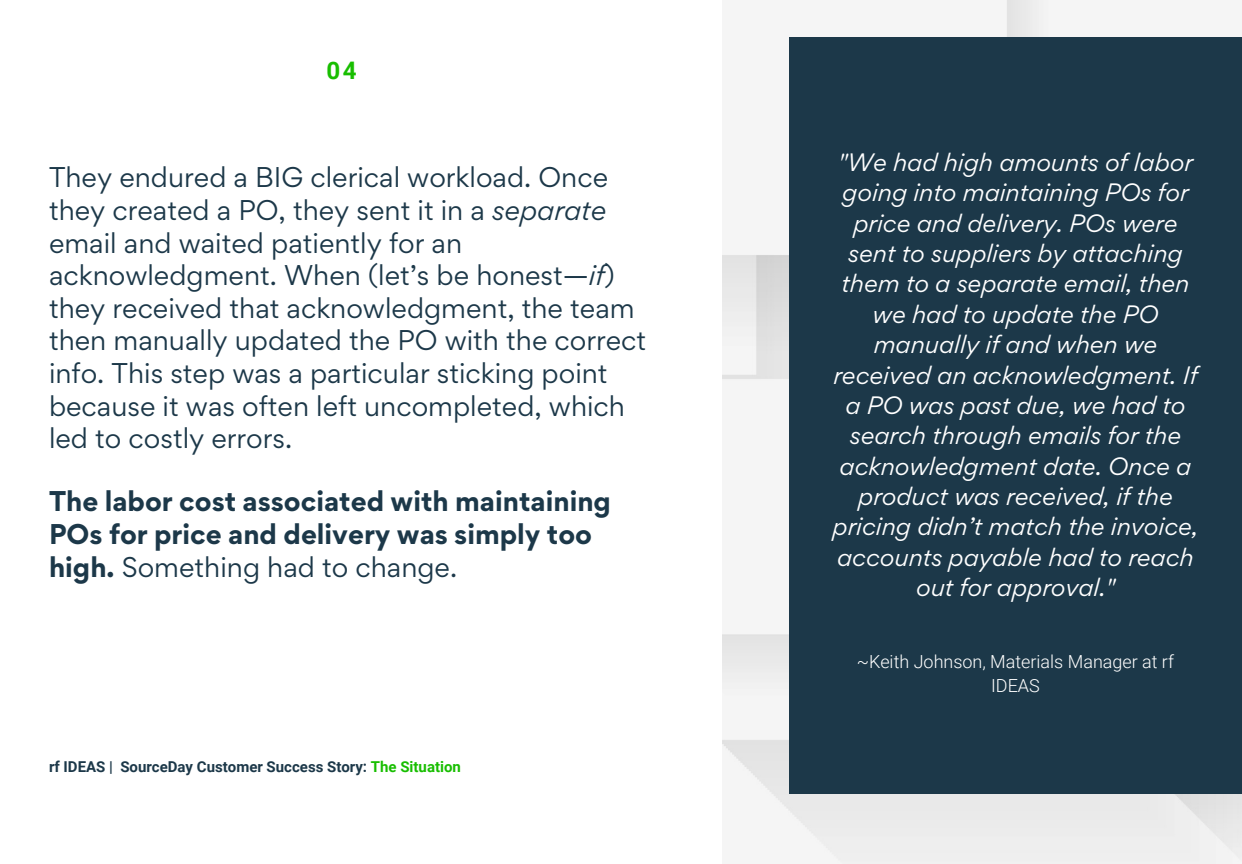
<style>
.page{position:relative;width:1242px;height:864px;background:#fff}
.page>*{position:absolute;margin:0;border:0;box-sizing:border-box;transform-origin:0 0}
.t1{font:25.5px/32.7px "Gordita";color:#1c3849}
.t2{font:700 25.5px/32.7px "Gordita";color:#1c3849}
.t3{font:700 24.15px "Roboto";color:#18be00}
.t4{font:italic 22.5px/30.3px "Gordita";color:#fff;text-align:center}
.t5{font:300 18px/24.8px "Roboto";color:#fff;text-align:center}
.t6{font:700 15px "Roboto";color:#1c3849}
.s1{font-style:italic}
.s2{font-weight:400}
.s3{color:#18be00}
</style>
<div class="page">
<img style="left:723px;top:0;width:519px;height:864px">
<div style="left:789px;top:38px;width:453px;height:755px;background:#1c3849"></div>
<p class="t3" style="left:326px;top:57px;width:32px">04</p>
<p class="t1" style="left:49px;top:161px;width:599px">They endured a BIG clerical workload. Once they created a PO, they sent it in a <span class="s1">separate </span>email and waited patiently for an acknowledgment. When (let’s be honest—<span class="s1">if</span>) they received that acknowledgment, the team then manually updated the PO with the correct info. This step was a particular sticking point because it was often left uncompleted, which led to costly errors.</p>
<p class="t2" style="left:49px;top:485px;width:564px">The labor cost associated with maintaining<br>POs for price and delivery was simply too high. <span class="s2">Something had to change.</span></p>
<p class="t6" style="left:49px;top:758px;width:413px">rf IDEAS | SourceDay Customer Success Story: <span class="s3">The Situation</span></p>
<p class="t4" style="left:833px;top:147px;width:367px">"We had high amounts of labor going into maintaining POs for price and delivery. POs were sent to suppliers by attaching them to a separate email, then we had to update the PO manually if and when we received an acknowledgment. If a PO was past due, we had to search through emails for the acknowledgment date. Once a product was received, if the pricing didn’t match the invoice, accounts payable had to reach out for approval."</p>
<p class="t5" style="left:857px;top:649px;width:319px">~Keith Johnson, Materials Manager at rf<br>IDEAS</p>
</div>
